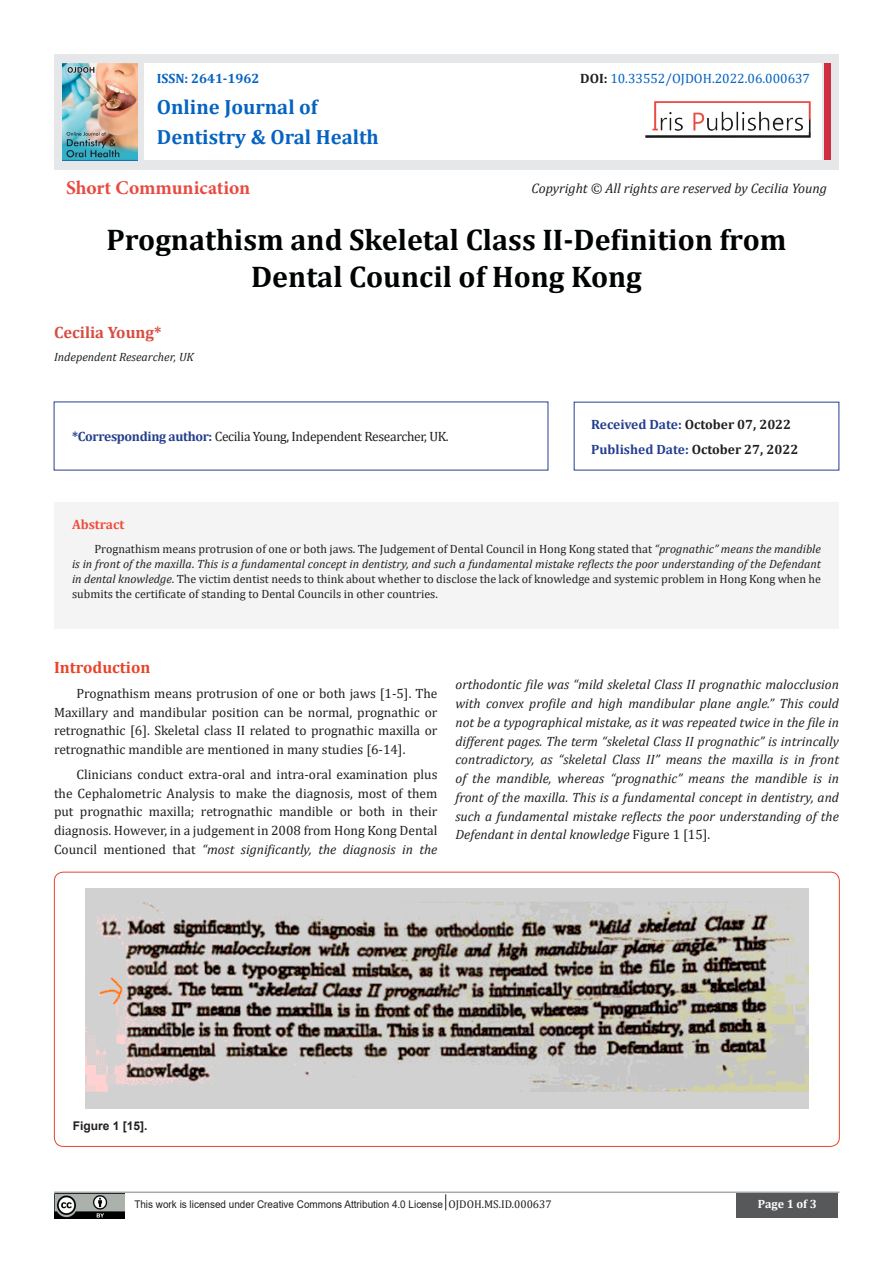
<style>
.page{position:relative;width:893px;height:1263px;background:#fff}
.page>*{position:absolute;margin:0;border:0;box-sizing:border-box;transform-origin:0 0}
.t1{font:700 30px/37.5px "Cambria";color:#000303;text-align:center}
.t2{font:700 20.55px "Cambria";color:#0563c1}
.t3{font:700 19.5px "Minion Pro";color:#e9493f}
.t4{font:700 16.5px "Cambria";color:#d84d41}
.t5{font:700 16.5px "Cambria";color:#e8442a}
.t6{font:italic 13.8px "Cambria";color:#231f20}
.t7{font:italic 13.5px/18.8px "Cambria";color:#231f20;text-align:justify}
.t8{font:13.5px/18.8px "Cambria";color:#231f20;text-align:justify}
.t9{font:13.5px "Cambria";letter-spacing:-.025em;color:#231f20}
.t10{font:13.5px "Cambria";color:#0563c1}
.t11{font:700 13.5px "Cambria";color:#253f8e}
.t12{font:700 13.5px "Cambria";color:#231f20}
.t13{font:700 13.5px "Cambria";color:#0563c1}
.t14{font:700 13.5px "Cambria";color:#ef4d3d}
.t15{font:12px/15px "Cambria";color:#231f20;text-align:justify}
.t16{font:italic 12px "Cambria";color:#231f20}
.t17{font:700 12px "Arial";color:#231f20}
.t18{font:700 12px "Cambria";color:#fff}
.t19{font:10.65px "Arial";color:#231f20;scale:.94 1}
.s1{font-weight:700;color:#231f20}
.s2{font-weight:700;color:#253f8e}
.s3{color:#253f8e}
.s4{color:#231f20}
.s5{font-style:italic}
.s6{font-style:normal}
.s7{font-family:"Cambria";font-size:11.25px}
</style>
<div class="page">
<hr style="left:54px;top:1191px;width:785px;height:2px;background:#a8a9ad">
<div style="left:736px;top:1193px;width:102px;height:24px;background:#57585a"></div>
<div style="left:54px;top:54px;width:785px;height:116px;background:#e6e7e8"></div>
<div style="left:145px;top:64px;width:677px;height:96px;background:#fff"></div>
<div style="left:824px;top:64px;width:7px;height:96px;background:#cf2e41"></div>
<img style="left:645px;top:101px;width:165px;height:36px">
<img style="left:62px;top:64px;width:75px;height:97px">
<img style="left:54px;top:1193px;width:70px;height:26px">
<svg style="left:445px;top:1194px;width:1px;height:16px"></svg>
<div style="left:54px;top:502px;width:785px;height:126px;background:#f4f4f4"></div>
<img style="left:85px;top:888px;width:723px;height:220px">
<p class="t13" style="left:157px;top:69px;width:104px">ISSN: 2641-1962</p>
<p class="t10" style="left:580px;top:70px;width:231px"><span class="s1">DOI:</span> 10.33552/OJDOH.2022.06.000637</p>
<p class="t2" style="left:157px;top:92px;width:162px">Online Journal of</p>
<p class="t2" style="left:157px;top:123px;width:223px">Dentistry &amp; Oral Health</p>
<p class="t3" style="left:66px;top:174px;width:186px">Short Communication</p>
<p class="t6" style="left:532px;top:178px;width:297px">Copyright © All rights are reserved by Cecilia Young</p>
<p class="t1" style="left:106px;top:220px;width:681px">Prognathism and Skeletal Class II-Definition from<br>Dental Council of Hong Kong</p>
<p class="t4" style="left:54px;top:321px;width:109px">Cecilia Young*</p>
<p class="t16" style="left:54px;top:348px;width:141px">Independent Researcher, UK</p>
<p class="t9" style="left:72px;top:429px;width:378px"><span class="s2">*Corresponding author:</span> Cecilia Young, Independent Researcher, UK.</p>
<p class="t12" style="left:591px;top:415px;width:202px"><span class="s3">Received Date:</span> October 07, 2022</p>
<p class="t11" style="left:591px;top:440px;width:209px">Published Date: <span class="s4">October 27, 2022</span></p>
<p class="t14" style="left:72px;top:515px;width:54px">Abstract</p>
<p class="t15" style="left:72px;top:541px;width:750px;text-indent:22px">Prognathism means protrusion of one or both jaws. The Judgement of Dental Council in Hong Kong stated that <span class="s5">“prognathic” means the mandible is in front of the maxilla</span>. <span class="s5">This is a fundamental concept in dentistry, and such a fundamental mistake reflects the poor understanding of the Defendant in dental knowledge</span>. The victim dentist needs to think about whether to disclose the lack of knowledge and systemic problem in Hong Kong when he submits the certificate of standing to Dental Councils in other countries.</p>
<p class="t5" style="left:54px;top:656px;width:98px">Introduction</p>
<p class="t8" style="left:54px;top:684px;width:385px;text-indent:22px">Prognathism means protrusion of one or both jaws [1-5]. The Maxillary and mandibular position can be normal, prognathic or retrognathic [6]. Skeletal class II related to prognathic maxilla or retrognathic mandible are mentioned in many studies [6-14].</p>
<p class="t8" style="left:54px;top:765px;width:385px;text-indent:22px">Clinicians conduct extra-oral and intra-oral examination plus the Cephalometric Analysis to make the diagnosis, most of them put prognathic maxilla; retrognathic mandible or both in their diagnosis. However, in a judgement in 2008 from Hong Kong Dental Council mentioned that <span class="s5">“most significantly, the diagnosis in the</span></p>
<p class="t7" style="left:455px;top:675px;width:385px">orthodontic file was “mild skeletal Class II prognathic malocclusion with convex profile and high mandibular plane angle.” This could not be a typographical mistake, as it was repeated twice in the file in different pages. The term “skeletal Class II prognathic” is intrincally contradictory, as “skeletal Class II” means the maxilla is in front of the mandible, whereas “prognathic” means the mandible is in front of the maxilla. This is a fundamental concept in dentistry, and such a fundamental mistake reflects the poor understanding of the Defendant in dental knowledge <span class="s6">Figure 1 [15].</span></p>
<p class="t17" style="left:73px;top:1118px;width:76px">Figure 1 [15].</p>
<p class="t19" style="left:134px;top:1197px;width:445px">This work is licensed under Creative Commons Attribution 4.0 License <span class="s7">OJDOH.MS.ID.000637</span></p>
<p class="t18" style="left:758px;top:1196px;width:60px">Page 1 of 3</p>
</div>
